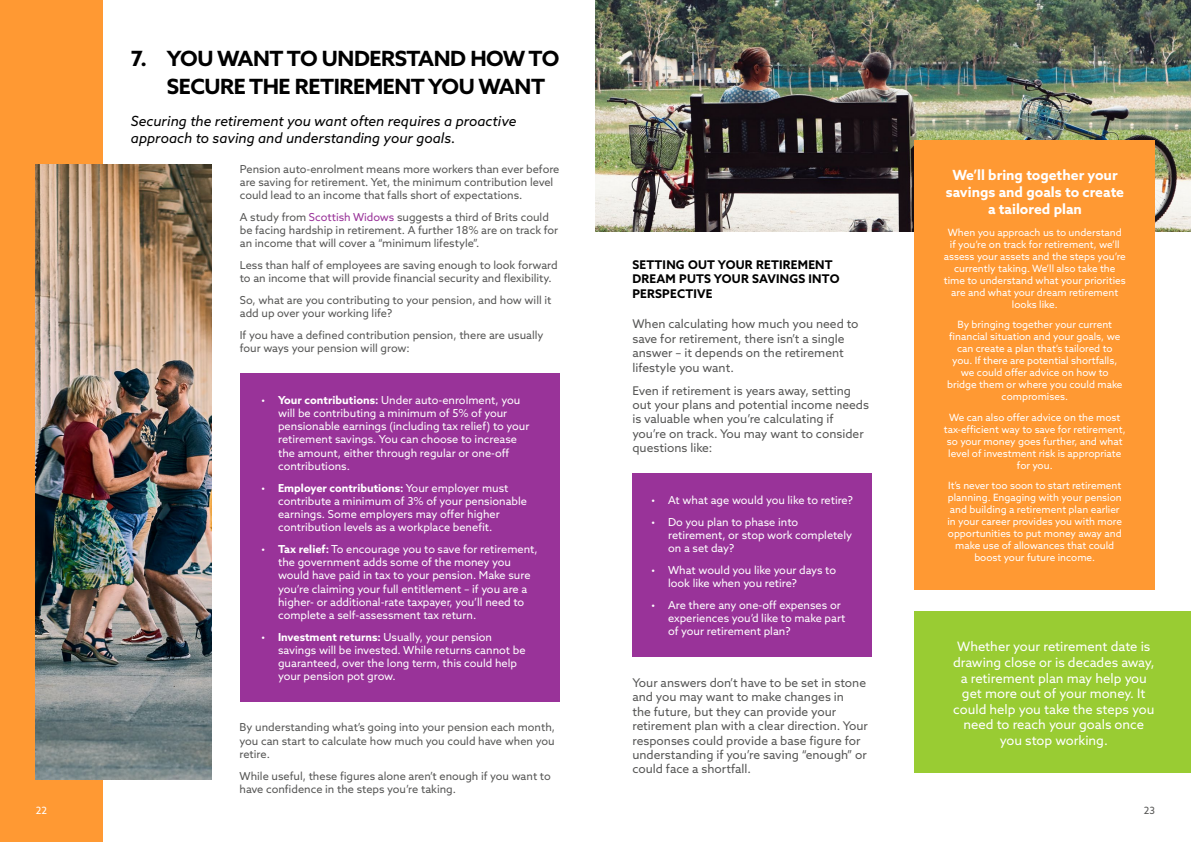
<style>
.page{position:relative;width:1191px;height:842px;background:#fff}
.page>*{position:absolute;margin:0;border:0;box-sizing:border-box;transform-origin:0 0}
.t1{font:700 21px/28px "Azo Sans";letter-spacing:-.02em;color:#000}
.t2{font:italic 14px/16.8px "Azo Sans";color:#000}
.t3{font:700 14px/16.8px "Azo Sans";color:#fff;text-align:center}
.t4{font:13px/15.6px "Azo Sans";color:#fff;text-align:center}
.t5{font:12px/14.4px "Azo Sans";color:#575756}
.t6{font:700 12px/14.4px "Azo Sans";letter-spacing:.02em;color:#000}
.t7{font:11px/13.2px "Azo Sans";color:#fff}
.t8{font:11px/13.2px "Azo Sans";color:#575756}
.t9{font:10px/12px "Azo Sans";color:#fff;text-align:center}
.t10{font:10px "Azo Sans";color:#575756}
.s1{color:#939}
.s2{font-weight:700}
</style>
<div class="page">
<div style="left:0;top:0;width:103px;height:842px;background:#f93"></div>
<img style="left:36px;top:164px;width:175px;height:616px">
<div style="left:240px;top:373px;width:319px;height:328px;background:#939"></div>
<img style="left:595px;top:0;width:596px;height:231px">
<div style="left:632px;top:473px;width:240px;height:184px;background:#939"></div>
<div style="left:914px;top:612px;width:277px;height:161px;background:#9c3"></div>
<div style="left:914px;top:141px;width:240px;height:449px;background:#f93"></div>
<p class="t9" style="left:36px;top:804px;width:13px">22</p>
<h1 class="t1" style="left:167px;top:44px;width:394px;text-indent:-36px">7. YOU WANT TO UNDERSTAND HOW TO<br>SECURE THE RETIREMENT YOU WANT</h1>
<p class="t2" style="left:131px;top:112px;width:387px">Securing the retirement you want often requires a proactive approach to saving and understanding your goals.</p>
<p class="t8" style="left:240px;top:162px;width:321px">Pension auto-enrolment means more workers than ever before are saving for retirement. Yet, the minimum contribution level could lead to an income that falls short of expectations.</p>
<p class="t8" style="left:240px;top:210px;width:320px">A study from <span class="s1">Scottish Widows</span> suggests a third of Brits could be facing hardship in retirement. A further 18% are on track for an income that will cover a “minimum lifestyle”.</p>
<p class="t8" style="left:240px;top:258px;width:319px">Less than half of employees are saving enough to look forward to an income that will provide financial security and flexibility.</p>
<p class="t8" style="left:240px;top:293px;width:313px">So, what are you contributing to your pension, and how will it add up over your working life?</p>
<p class="t8" style="left:240px;top:328px;width:305px">If you have a defined contribution pension, there are usually four ways your pension will grow:</p>
<p class="t7" style="left:278px;top:393px;width:253px;text-indent:-17px">• <span class="s2">Your contributions:</span> Under auto-enrolment, you will be contributing a minimum of 5% of your pensionable earnings (including tax relief) to your retirement savings. You can choose to increase the amount, either through regular or one-off contributions.</p>
<p class="t7" style="left:278px;top:481px;width:250px;text-indent:-17px">• <span class="s2">Employer contributions:</span> Your employer must contribute a minimum of 3% of your pensionable earnings. Some employers may offer higher contribution levels as a workplace benefit.</p>
<p class="t7" style="left:278px;top:542px;width:261px;text-indent:-17px">• <span class="s2">Tax relief:</span> To encourage you to save for retirement, the government adds some of the money you would have paid in tax to your pension. Make sure you’re claiming your full entitlement – if you are a higher- or additional-rate taxpayer, you’ll need to complete a self-assessment tax return.</p>
<p class="t7" style="left:278px;top:630px;width:249px;text-indent:-17px">• <span class="s2">Investment returns:</span> Usually, your pension savings will be invested. While returns cannot be guaranteed, over the long term, this could help your pension pot grow.</p>
<p class="t8" style="left:239px;top:721px;width:317px;text-align:justify">By understanding what’s going into your pension each month, you can start to calculate how much you could have when you retire.</p>
<p class="t8" style="left:239px;top:769px;width:313px">While useful, these figures alone aren’t enough if you want to have confidence in the steps you’re taking.</p>
<p class="t6" style="left:632px;top:257px;width:209px">SETTING OUT YOUR RETIREMENT<br>DREAM PUTS YOUR SAVINGS INTO<br>PERSPECTIVE</p>
<p class="t5" style="left:632px;top:317px;width:228px">When calculating how much you need to save for retirement, there isn’t a single answer – it depends on the retirement lifestyle you want.</p>
<p class="t5" style="left:632px;top:383px;width:238px">Even if retirement is years away, setting out your plans and potential income needs is valuable when you’re calculating if you’re on track. You may want to consider questions like:</p>
<p class="t7" style="left:651px;top:493px;width:203px">• At what age would you like to retire?</p>
<p class="t7" style="left:668px;top:515px;width:186px;text-indent:-17px">• Do you plan to phase into retirement, or stop work completely on a set day?</p>
<p class="t7" style="left:668px;top:563px;width:169px;text-indent:-17px">• What would you like your days to look like when you retire?</p>
<p class="t7" style="left:668px;top:598px;width:179px;text-indent:-17px">• Are there any one-off expenses or experiences you’d like to make part of your retirement plan?</p>
<p class="t5" style="left:632px;top:675px;width:237px">Your answers don’t have to be set in stone and you may want to make changes in<br>the future, but they can provide your retirement plan with a clear direction. Your responses could provide a base figure for understanding if you’re saving “enough” or could face a shortfall.</p>
<p class="t3" style="left:946px;top:166px;width:180px">We’ll bring together your savings and goals to create a tailored plan</p>
<p class="t9" style="left:943px;top:226px;width:184px">When you approach us to understand if you’re on track for retirement, we’ll assess your assets and the steps you’re currently taking. We’ll also take the time to understand what your priorities are and what your dream retirement looks like.</p>
<p class="t9" style="left:947px;top:319px;width:177px">By bringing together your current financial situation and your goals, we can create a plan that’s tailored to you. If there are potential shortfalls, we could offer advice on how to bridge them or where you could make compromises.</p>
<p class="t9" style="left:944px;top:411px;width:183px">We can also offer advice on the most tax-efficient way to save for retirement, so your money goes further, and what level of investment risk is appropriate for you.</p>
<p class="t9" style="left:947px;top:480px;width:176px">It’s never too soon to start retirement planning. Engaging with your pension and building a retirement plan earlier in your career provides you with more opportunities to put money away and make use of allowances that could boost your future income.</p>
<p class="t4" style="left:953px;top:639px;width:203px">Whether your retirement date is drawing close or is decades away, a retirement plan may help you get more out of your money. It could help you take the steps you need to reach your goals once you stop working.</p>
<p class="t10" style="left:1143px;top:804px;width:13px">23</p>
</div>
